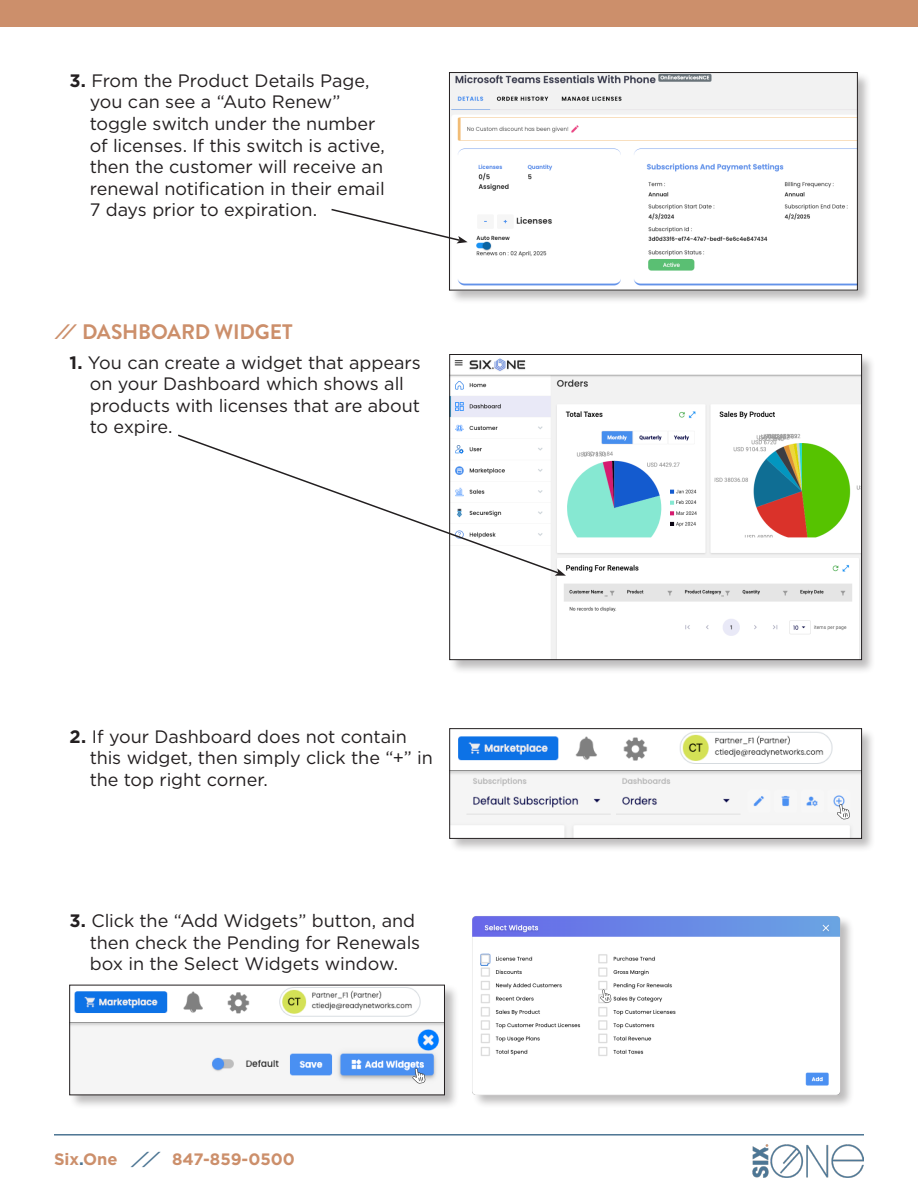
<style>
.page{position:relative;width:918px;height:1188px;background:#fff}
.page>*{position:absolute;margin:0;border:0;box-sizing:border-box;transform-origin:0 0}
.t1{font:700 21px "Brandon Grotesque";letter-spacing:-.01em;color:#cc8f6b}
.t2{font:18px/21.6px "Gotham";letter-spacing:-.005em;color:#231f20}
.t3{font:700 16.5px "Gotham";color:#cc8f6b}
.s1{font-weight:700}
.s2{font-style:italic}
.s3{color:#4c7593}
.s4{font-style:italic;color:#4c7593}
</style>
<div class="page">
<div style="left:0;top:0;width:918px;height:27px;background:#cc8f6b"></div>
<hr style="left:54px;top:1134px;width:810px;height:2px;background:#4c7593">
<img style="left:753px;top:1144px;width:111px;height:33px">
<div style="left:448px;top:71px;width:424px;height:234px;background:#231f20;opacity:.3"></div>
<img style="left:451px;top:74px;width:405px;height:214px">
<div style="left:449px;top:72px;width:409px;height:218px;border:1px solid #231f20"></div>
<div style="left:448px;top:353px;width:428px;height:321px;background:#231f20;opacity:.3"></div>
<img style="left:451px;top:356px;width:409px;height:302px">
<div style="left:449px;top:354px;width:413px;height:306px;border:1px solid #231f20"></div>
<div style="left:448px;top:727px;width:428px;height:126px;background:#231f20;opacity:.3"></div>
<img style="left:451px;top:730px;width:409px;height:107px">
<div style="left:449px;top:728px;width:413px;height:111px;border:1px solid #231f20"></div>
<div style="left:472px;top:916px;width:382px;height:193px;background:#231f20;opacity:.3"></div>
<img style="left:472px;top:916px;width:373px;height:183px">
<div style="left:68px;top:984px;width:391px;height:126px;background:#231f20;opacity:.3"></div>
<img style="left:71px;top:987px;width:372px;height:106px">
<svg style="left:331px;top:208px;width:137px;height:35px"></svg>
<svg style="left:178px;top:433px;width:382px;height:142px"></svg>
<svg style="left:555px;top:568px;width:11px;height:8px"></svg>
<svg style="left:837px;top:804px;width:13px;height:16px"></svg>
<svg style="left:413px;top:1068px;width:13px;height:16px"></svg>
<svg style="left:600px;top:989px;width:12px;height:14px"></svg>
<p class="t2" style="left:90px;top:69px;width:297px;text-indent:-20px"><span class="s1">3.</span> From the Product Details Page, you can see a “Auto Renew” toggle switch under the number of licenses. If this switch is active, then the customer will receive an renewal notification in their email<br>7 days prior to expiration.</p>
<p class="t1" style="left:54px;top:317px;width:240px"><span class="s2">//</span>DASHBOARD WIDGET</p>
<p class="t2" style="left:90px;top:351px;width:333px;text-indent:-20px"><span class="s1">1.</span> You can create a widget that appears on your Dashboard which shows all products with licenses that are about to expire.</p>
<p class="t2" style="left:90px;top:725px;width:345px;text-indent:-20px"><span class="s1">2.</span> If your Dashboard does not contain this widget, then simply click the “+” in the top right corner.</p>
<p class="t2" style="left:90px;top:909px;width:332px;text-indent:-20px"><span class="s1">3.</span> Click the “Add Widgets” button, and then check the Pending for Renewals box in the Select Widgets window.</p>
<p class="t3" style="left:54px;top:1148px;width:242px">Six<span class="s3">.</span>One <span class="s4">//</span> 847-859-0500</p>
</div>
